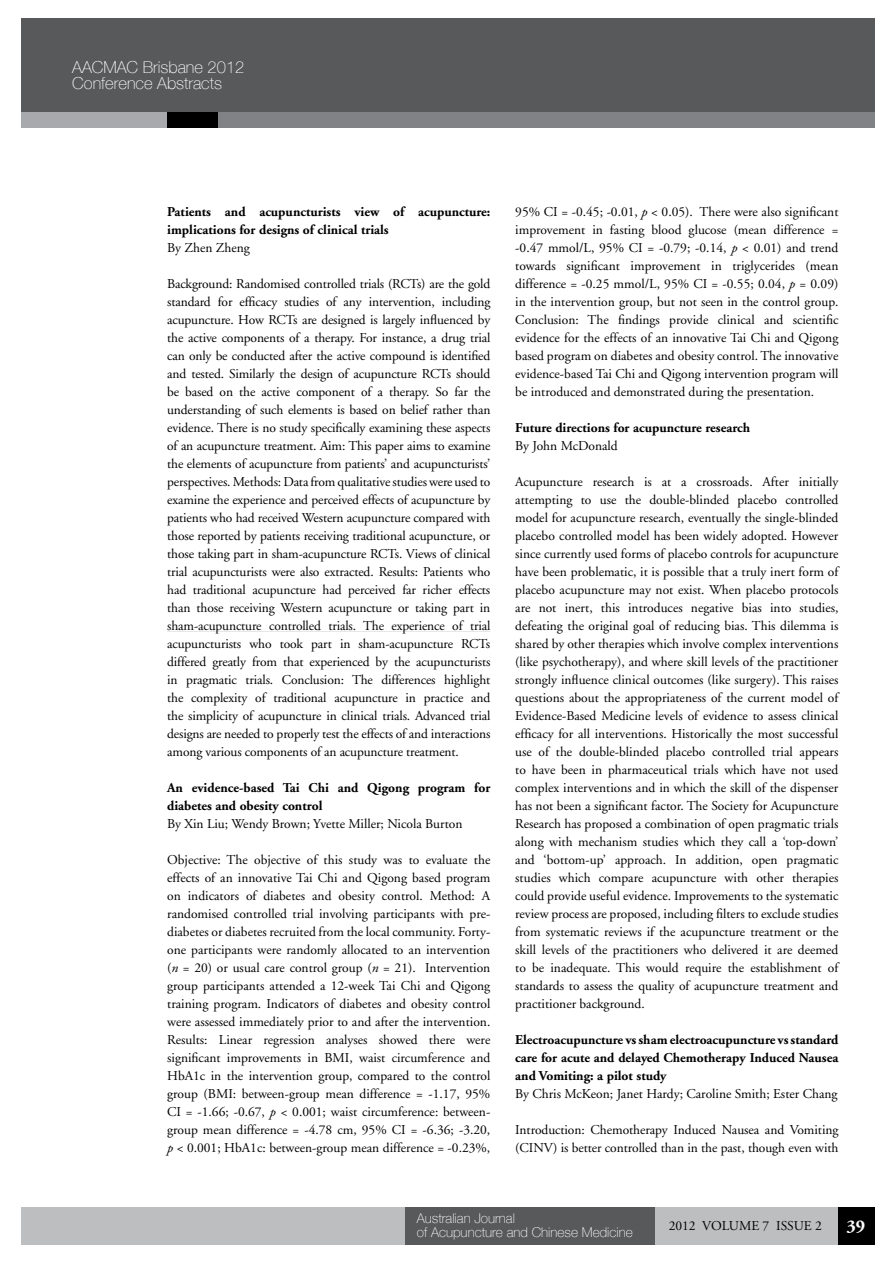
<style>
.page{position:relative;width:893px;height:1263px;background:#fff}
.page>*{position:absolute;margin:0;border:0;box-sizing:border-box;transform-origin:0 0}
.t1{font:700 18px "Adobe Garamond Pro";color:#fff}
.t2{font:100 16.5px/16.5px "Helvetica Neue";color:#fff}
.t3{font:13.5px/18px "Adobe Garamond";color:#000;text-align:justify}
.t4{font:700 13.5px/18px "Adobe Garamond";color:#000}
.t5{font:100 13.5px/13.5px "Helvetica Neue";color:#fff}
.t6{font:13.5px "Adobe Garamond Pro";color:#000}
.s1{font-style:italic}
</style>
<div class="page">
<div style="left:21px;top:18px;width:853px;height:103px;background:#58595b"></div>
<div style="left:21px;top:1207px;width:853px;height:37px;background:#bcbec0"></div>
<div style="left:405px;top:1207px;width:250px;height:37px;background:#58595b"></div>
<div style="left:838px;top:1207px;width:36px;height:37px;background:#000"></div>
<div style="left:21px;top:113px;width:853px;height:15px;background:#a7a9ac"></div>
<div style="left:167px;top:113px;width:707px;height:15px;background:#000"></div>
<div style="left:218px;top:113px;width:656px;height:15px;background:#808285"></div>
<hr style="left:167px;top:631px;width:323px;height:1px;background:#e6e7e8">
<p class="t2" style="left:72px;top:58px;width:174px">AACMAC Brisbane 2012<br>Conference Abstracts</p>
<p class="t4" style="left:167px;top:203px;width:325px">Patients and acupuncturists view of acupuncture: implications for designs of clinical trials</p>
<p class="t3" style="left:167px;top:239px;width:84px">By Zhen Zheng</p>
<p class="t3" style="left:167px;top:275px;width:325px">Background: Randomised controlled trials (RCTs) are the gold standard for efficacy studies of any intervention, including acupuncture. How RCTs are designed is largely influenced by the active components of a therapy. For instance, a drug trial can only be conducted after the active compound is identified and tested. Similarly the design of acupuncture RCTs should be based on the active component of a therapy. So far the understanding of such elements is based on belief rather than evidence. There is no study specifically examining these aspects of an acupuncture treatment. Aim: This paper aims to examine the elements of acupuncture from patients’ and acupuncturists’ perspectives. Methods: Data from qualitative studies were used to examine the experience and perceived effects of acupuncture by patients who had received Western acupuncture compared with those reported by patients receiving traditional acupuncture, or those taking part in sham-acupuncture RCTs. Views of clinical trial acupuncturists were also extracted. Results: Patients who had traditional acupuncture had perceived far richer effects than those receiving Western acupuncture or taking part in sham-acupuncture controlled trials. The experience of trial acupuncturists who took part in sham-acupuncture RCTs differed greatly from that experienced by the acupuncturists in pragmatic trials. Conclusion: The differences highlight the complexity of traditional acupuncture in practice and the simplicity of acupuncture in clinical trials. Advanced trial designs are needed to properly test the effects of and interactions among various components of an acupuncture treatment.</p>
<p class="t4" style="left:167px;top:779px;width:325px">An evidence-based Tai Chi and Qigong program for diabetes and obesity control</p>
<p class="t3" style="left:167px;top:815px;width:297px">By Xin Liu; Wendy Brown; Yvette Miller; Nicola Burton</p>
<p class="t3" style="left:167px;top:851px;width:325px">Objective: The objective of this study was to evaluate the effects of an innovative Tai Chi and Qigong based program on indicators of diabetes and obesity control. Method: A randomised controlled trial involving participants with pre&shy;diabetes or diabetes recruited from the local community. Forty&shy;one participants were randomly allocated to an intervention (<span class="s1">n</span> = 20) or usual care control group (<span class="s1">n</span> = 21). Intervention group participants attended a 12-week Tai Chi and Qigong training program. Indicators of diabetes and obesity control were assessed immediately prior to and after the intervention.<br>Results: Linear regression analyses showed there were significant improvements in BMI, waist circumference and HbA1c in the intervention group, compared to the control group (BMI: between-group mean difference = -1.17, 95% CI = -1.66; -0.67, <span class="s1">p</span> &lt; 0.001; waist circumference: between&shy;group mean difference = -4.78 cm, 95% CI = -6.36; -3.20, <span class="s1">p</span> &lt; 0.001; HbA1c: between-group mean difference = -0.23%,</p>
<p class="t3" style="left:515px;top:203px;width:325px">95% CI = -0.45; -0.01, <span class="s1">p</span> &lt; 0.05). There were also significant improvement in fasting blood glucose (mean difference = -0.47 mmol/L, 95% CI = -0.79; -0.14, <span class="s1">p</span> &lt; 0.01) and trend towards significant improvement in triglycerides (mean difference = -0.25 mmol/L, 95% CI = -0.55; 0.04, <span class="s1">p</span> = 0.09) in the intervention group, but not seen in the control group.<br>Conclusion: The findings provide clinical and scientific evidence for the effects of an innovative Tai Chi and Qigong based program on diabetes and obesity control. The innovative evidence-based Tai Chi and Qigong intervention program will be introduced and demonstrated during the presentation.</p>
<p class="t4" style="left:515px;top:419px;width:236px">Future directions for acupuncture research</p>
<p class="t3" style="left:515px;top:437px;width:104px">By John McDonald</p>
<p class="t3" style="left:515px;top:473px;width:325px">Acupuncture research is at a crossroads. After initially attempting to use the double-blinded placebo controlled model for acupuncture research, eventually the single-blinded placebo controlled model has been widely adopted. However since currently used forms of placebo controls for acupuncture have been problematic, it is possible that a truly inert form of placebo acupuncture may not exist. When placebo protocols are not inert, this introduces negative bias into studies, defeating the original goal of reducing bias. This dilemma is shared by other therapies which involve complex interventions (like psychotherapy), and where skill levels of the practitioner strongly influence clinical outcomes (like surgery). This raises questions about the appropriateness of the current model of Evidence-Based Medicine levels of evidence to assess clinical efficacy for all interventions. Historically the most successful use of the double-blinded placebo controlled trial appears to have been in pharmaceutical trials which have not used complex interventions and in which the skill of the dispenser has not been a significant factor. The Society for Acupuncture Research has proposed a combination of open pragmatic trials along with mechanism studies which they call a ‘top-down’ and ‘bottom-up’ approach. In addition, open pragmatic studies which compare acupuncture with other therapies could provide useful evidence. Improvements to the systematic review process are proposed, including filters to exclude studies from systematic reviews if the acupuncture treatment or the skill levels of the practitioners who delivered it are deemed to be inadequate. This would require the establishment of standards to assess the quality of acupuncture treatment and practitioner background.</p>
<p class="t4" style="left:515px;top:1031px;width:325px;text-align:justify">Electroacupuncture vs sham electroacupuncture vs standard care for acute and delayed Chemotherapy Induced Nausea and Vomiting: a pilot study</p>
<p class="t3" style="left:515px;top:1085px;width:324px">By Chris McKeon; Janet Hardy; Caroline Smith; Ester Chang</p>
<p class="t3" style="left:515px;top:1121px;width:325px">Introduction: Chemotherapy Induced Nausea and Vomiting (CINV) is better controlled than in the past, though even with</p>
<p class="t5" style="left:417px;top:1211px;width:217px">Australian Journal<br>of Acupuncture and Chinese Medicine</p>
<p class="t6" style="left:669px;top:1217px;width:155px">2012 VOLUME 7 ISSUE 2</p>
<h1 class="t1" style="left:846px;top:1216px;width:20px">39</h1>
</div>
